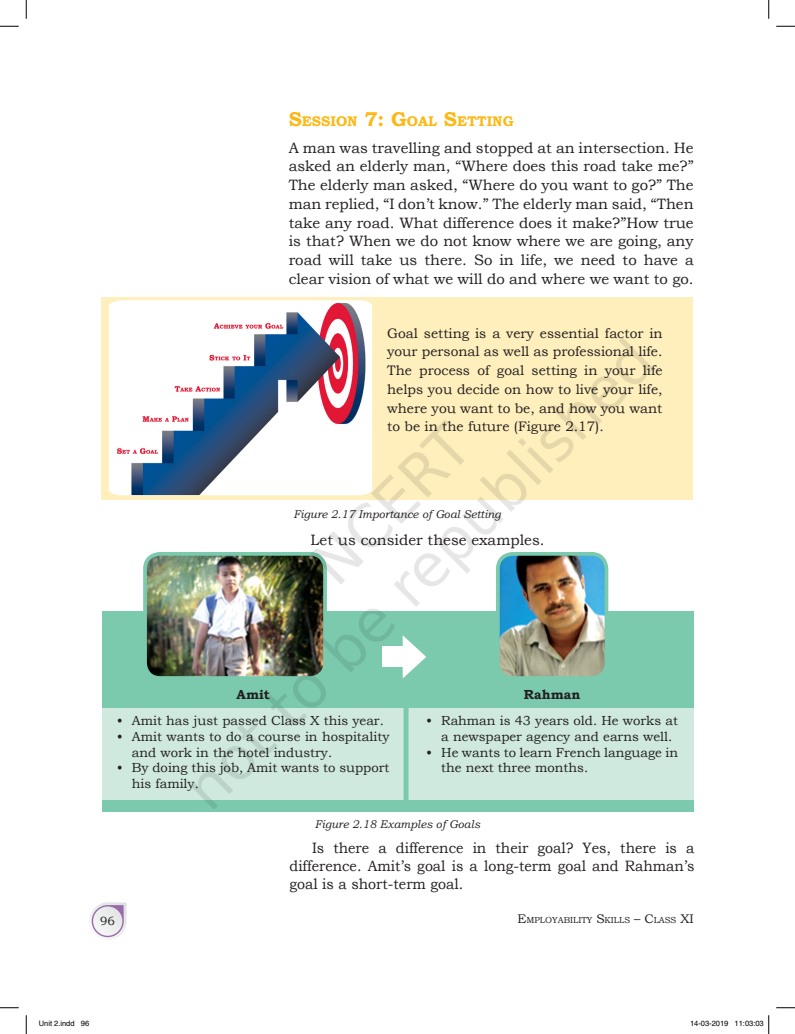
<style>
.page{position:relative;width:795px;height:1034px;background:#fff}
.page>*{position:absolute;margin:0;border:0;box-sizing:border-box;transform-origin:0 0}
.Text{font:15px/18.8px "Bookman Old Style";color:#231f20;text-align:justify}
.Text_1_indent{font:15px/18px "Bookman Old Style";color:#231f20;text-align:justify;scale:.95 1}
.Text_1_indent-2{font:15px "Bookman Old Style";color:#231f20}
.Head_1{font:700 14px "Bookman Old Style";color:#fcb814}
.Text-2{font:13.75px/18.8px "Bookman Old Style";color:#231f20;text-align:justify}
.t1{font:13.12px/15.8px "Bookman Old Style";color:#231f20}
.Text-3{font:700 13.12px "Bookman Old Style";color:#231f20}
.t2{font:11.88px "Bookman Old Style";color:#231f20}
.t3{font:italic 11.25px "Bookman Old Style";color:#231f20}
.t4{font:8.75px "Bookman Old Style";color:#231f20}
.t5{font:7.5px "Helvetica";color:#000}
.s1{font-size:20px}
.s2{font-size:12.5px}
</style>
<div class="page">
<svg style="left:0;top:25px;width:19px;height:2px"></svg>
<svg style="left:776px;top:25px;width:19px;height:2px"></svg>
<svg style="left:0;top:1007px;width:19px;height:1px"></svg>
<svg style="left:776px;top:1007px;width:19px;height:1px"></svg>
<svg style="left:25px;top:0;width:2px;height:19px"></svg>
<svg style="left:25px;top:1015px;width:2px;height:18px"></svg>
<svg style="left:768px;top:0;width:2px;height:19px"></svg>
<svg style="left:768px;top:1015px;width:2px;height:18px"></svg>
<img style="left:89px;top:297px;width:605px;height:643px">
<img style="left:109px;top:297px;width:558px;height:539px">
<p class="Head_1" style="left:289px;top:111px;width:226px"><span class="s1">S</span>ESSION <span class="s1">7: G</span>OAL <span class="s1">S</span>ETTING</p>
<p class="Text" style="left:289px;top:138px;width:407px">A man was travelling and stopped at an intersection. He asked an elderly man, “Where does this road take me?” The elderly man asked, “Where do you want to go?” The man replied, “I don’t know.” The elderly man said, “Then take any road. What difference does it make?”How true is that? When we do not know where we are going, any road will take us there. So in life, we need to have a clear vision of what we will do and where we want to go.</p>
<p class="Text-2" style="left:387px;top:323px;width:277px">Goal setting is a very essential factor in your personal as well as professional life.<br>The process of goal setting in your life helps you decide on how to live your life, where you want to be, and how you want to be in the future (Figure 2.17).</p>
<p class="t3" style="left:294px;top:506px;width:209px">Figure 2.17 Importance of Goal Setting</p>
<p class="Text_1_indent-2" style="left:311px;top:529px;width:236px">Let us consider these examples.</p>
<p class="Text-3" style="left:237px;top:684px;width:35px">Amit</p>
<p class="t1" style="left:117px;top:713px;width:269px">• Amit has just passed Class X this year.</p>
<p class="t1" style="left:132px;top:728px;width:259px;text-indent:-15px">• Amit wants to do a course in hospitality and work in the hotel industry.</p>
<p class="t1" style="left:132px;top:760px;width:259px;text-indent:-15px">• By doing this job, Amit wants to support his family.</p>
<p class="Text-3" style="left:524px;top:684px;width:58px">Rahman</p>
<p class="t1" style="left:441px;top:713px;width:238px;text-indent:-15px">• Rahman is 43 years old. He works at a newspaper agency and earns well.</p>
<p class="t1" style="left:441px;top:744px;width:238px;text-indent:-15px">• He wants to learn French language in the next three months.</p>
<p class="t3" style="left:315px;top:816px;width:167px">Figure 2.18 Examples of Goals</p>
<p class="Text_1_indent" style="left:289px;top:838px;width:428px;text-indent:23px">Is there a difference in their goal? Yes, there is a difference. Amit’s goal is a long-term goal and Rahman’s goal is a short-term goal.</p>
<p class="t2" style="left:100px;top:913px;width:16px">96</p>
<p class="t4" style="left:517px;top:914px;width:177px"><span class="s2">E</span>MPLOYABILITY <span class="s2">S</span>KILLS <span class="s2">– C</span>LASS <span class="s2">XI</span></p>
<p class="t5" style="left:39px;top:1019px;width:52px">Unit 2.indd 96</p>
<p class="t5" style="left:690px;top:1019px;width:75px">14-03-2019 11:03:03</p>
</div>
